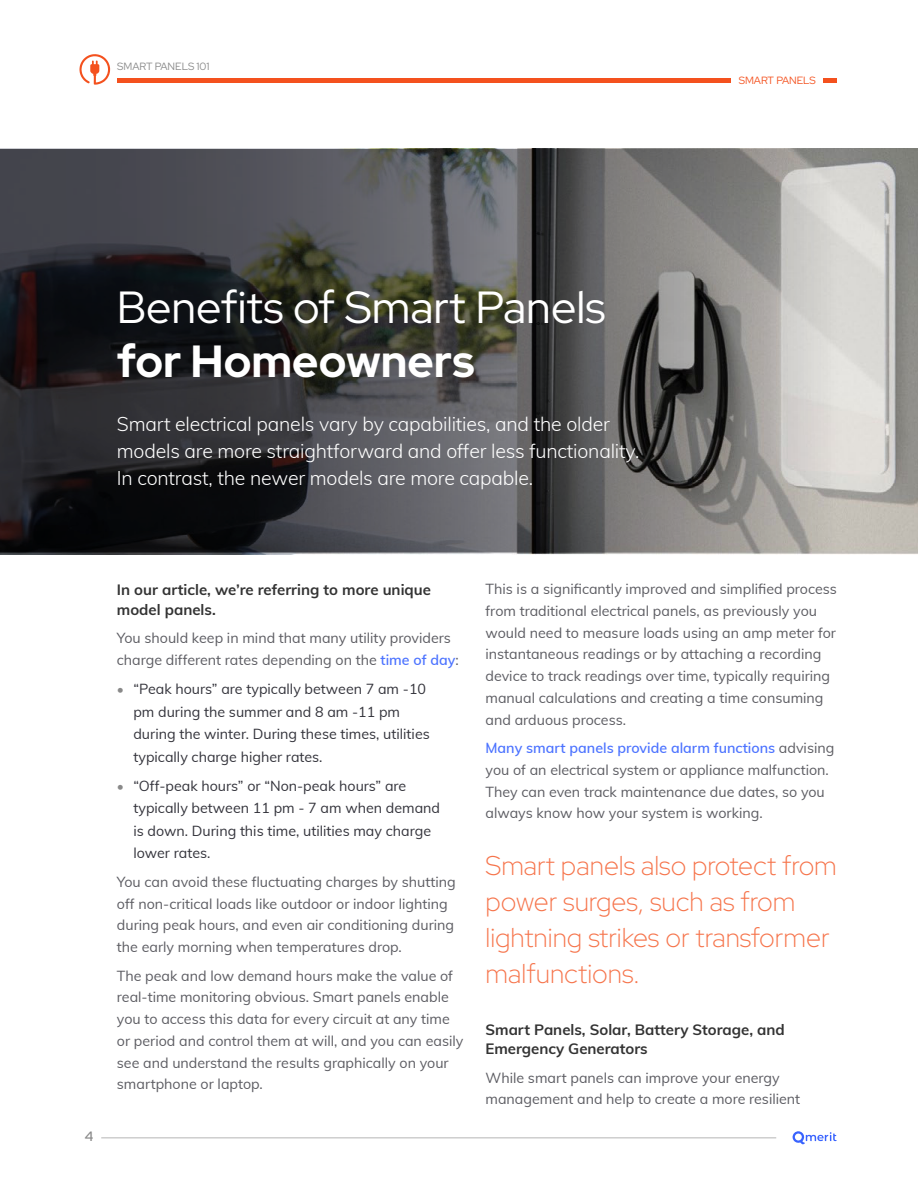
<style>
.page{position:relative;width:918px;height:1188px;background:#fff}
.page>*{position:absolute;margin:0;border:0;box-sizing:border-box;transform-origin:0 0}
.t1{font:45px "Red Hat Display";color:#fff}
.t2{font:700 45px "Red Hat Display";color:#fff}
.t3{font:300 27px/36px "Red Hat Display";color:#f6744b}
.t4{font:300 19.5px/27px "Muli";letter-spacing:-.01em;color:#fff}
.t5{font:700 15px/19.5px "Muli";color:#333}
.t6{font:14.25px/21.8px "Muli";color:#5c5c62}
.t7{font:14.25px/22.5px "Muli";color:#33333b}
.t8{font:500 13.5px "Red Hat Display";color:#898989}
.t9{font:10.5px "Red Hat Display";color:#898989}
.t10{font:10.5px "Red Hat Display";color:#f4511e}
.s1{font-weight:600;color:#4c73ff}
.s2{font-weight:600;font-size:13.5px;color:#898989}
</style>
<div class="page">
<img style="left:0;top:148px;width:918px;height:406px">
<svg style="left:0;top:149px;width:838px;height:404px;background:#535354"></svg>
<hr style="left:117px;top:79px;width:720px;height:4px;background:#f4511e">
<svg style="left:79px;top:54px;width:31px;height:31px"></svg>
<hr style="left:101px;top:1137px;width:675px;height:2px;background:#898989">
<svg style="left:792px;top:1131px;width:45px;height:13px"></svg>
<div style="left:731px;top:73px;width:92px;height:12px;background:#fff"></div>
<p class="t9" style="left:117px;top:62px;width:94px">SMART PANELS 101</p>
<p class="t10" style="left:739px;top:76px;width:79px">SMART PANELS</p>
<h1 class="t1" style="left:117px;top:278px;width:490px">Benefits of Smart Panels</h1>
<h1 class="t2" style="left:117px;top:343px;width:359px">for Homeowners</h1>
<h3 class="t4" style="left:117px;top:412px;width:524px">Smart electrical panels vary by capabilities, and the older models are more straightforward and offer less functionality.<br>In contrast, the newer models are more capable.</h3>
<p class="t8" style="left:85px;top:1131px;width:10px">4</p>
<p class="t5" style="left:117px;top:581px;width:316px">In our article, we’re referring to more unique model panels.</p>
<p class="t6" style="left:117px;top:628px;width:343px">You should keep in mind that many utility providers charge different rates depending on the <span class="s1">time of day</span>:</p>
<p class="t7" style="left:133px;top:679px;width:298px;text-indent:-16px"><span class="s2">•</span> “Peak hours” are typically between 7 am -10 pm during the summer and 8 am -11 pm during the winter. During these times, utilities typically charge higher rates.</p>
<p class="t7" style="left:133px;top:775px;width:308px;text-indent:-16px"><span class="s2">•</span> “Off-peak hours” or “Non-peak hours” are typically between 11 pm - 7 am when demand is down. During this time, utilities may charge lower rates.</p>
<p class="t6" style="left:117px;top:870px;width:340px">You can avoid these fluctuating charges by shutting off non-critical loads like outdoor or indoor lighting during peak hours, and even air conditioning during the early morning when temperatures drop.</p>
<p class="t6" style="left:117px;top:965px;width:348px">The peak and low demand hours make the value of real-time monitoring obvious. Smart panels enable you to access this data for every circuit at any time or period and control them at will, and you can easily see and understand the results graphically on your smartphone or laptop.</p>
<p class="t6" style="left:486px;top:578px;width:353px">This is a significantly improved and simplified process from traditional electrical panels, as previously you would need to measure loads using an amp meter for instantaneous readings or by attaching a recording device to track readings over time, typically requiring manual calculations and creating a time consuming and arduous process.</p>
<p class="t6" style="left:486px;top:738px;width:350px"><span class="s1">Many smart panels provide alarm functions</span> advising you of an electrical system or appliance malfunction.<br>They can even track maintenance due dates, so you always know how your system is working.</p>
<h2 class="t3" style="left:486px;top:850px;width:353px">Smart panels also protect from power surges, such as from lightning strikes or transformer malfunctions.</h2>
<p class="t5" style="left:486px;top:1021px;width:301px">Smart Panels, Solar, Battery Storage, and<br>Emergency Generators</p>
<p class="t6" style="left:486px;top:1067px;width:316px">While smart panels can improve your energy management and help to create a more resilient</p>
</div>
